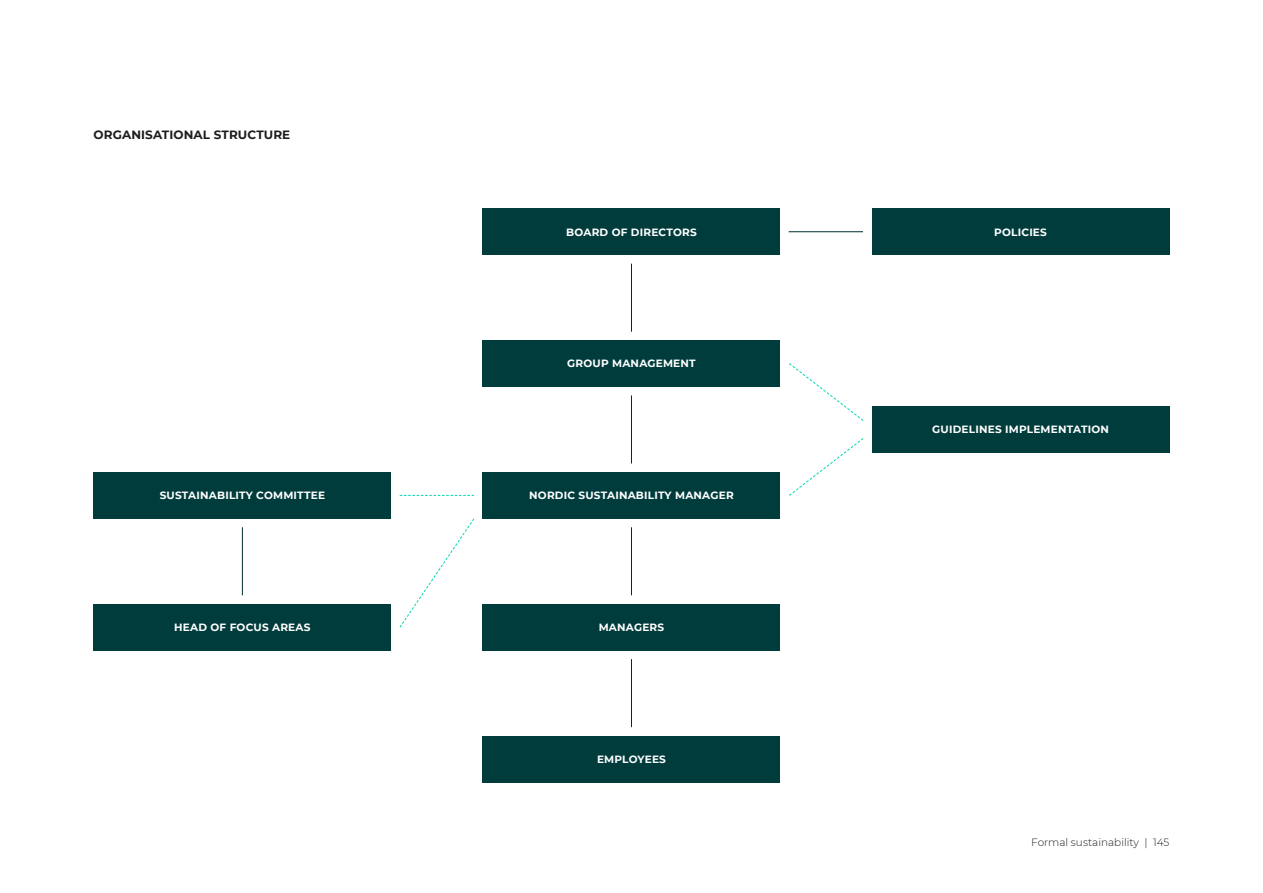
<style>
.page{position:relative;width:1263px;height:893px;background:#fff}
.page>*{position:absolute;margin:0;border:0;box-sizing:border-box;transform-origin:0 0}
.t1{font:700 12px "Montserrat";letter-spacing:.01em;color:#1d1d1b}
.t2{font:700 10.5px "Montserrat";letter-spacing:.02em;color:#fff}
.t3{font:300 10.5px "Montserrat";color:#1d1d1b}
</style>
<div class="page">
<div style="left:94px;top:472px;width:297px;height:47px;background:#003c3c"></div>
<div style="left:94px;top:604px;width:297px;height:47px;background:#003c3c"></div>
<div style="left:483px;top:208px;width:297px;height:47px;background:#003c3c"></div>
<div style="left:483px;top:340px;width:297px;height:47px;background:#003c3c"></div>
<div style="left:483px;top:472px;width:297px;height:47px;background:#003c3c"></div>
<div style="left:483px;top:604px;width:297px;height:47px;background:#003c3c"></div>
<div style="left:483px;top:736px;width:297px;height:46px;background:#003c3c"></div>
<div style="left:872px;top:208px;width:297px;height:47px;background:#003c3c"></div>
<div style="left:872px;top:406px;width:297px;height:47px;background:#003c3c"></div>
<hr style="left:789px;top:231px;width:74px;height:1px;background:#002d2d">
<svg style="left:400px;top:495px;width:74px;height:1px"></svg>
<hr style="left:631px;top:264px;width:1px;height:68px;background:#002d2d">
<hr style="left:631px;top:395px;width:1px;height:68px;background:#002d2d">
<hr style="left:631px;top:527px;width:1px;height:68px;background:#002d2d">
<hr style="left:242px;top:527px;width:1px;height:68px;background:#002d2d">
<hr style="left:631px;top:659px;width:1px;height:68px;background:#002d2d">
<svg style="left:789px;top:363px;width:75px;height:58px"></svg>
<svg style="left:789px;top:438px;width:75px;height:58px"></svg>
<svg style="left:399px;top:518px;width:76px;height:110px"></svg>
<p class="t1" style="left:94px;top:126px;width:198px">ORGANISATIONAL STRUCTURE</p>
<p class="t2" style="left:160px;top:488px;width:167px">SUSTAINABILITY COMMITTEE</p>
<p class="t2" style="left:174px;top:620px;width:138px">HEAD OF FOCUS AREAS</p>
<p class="t2" style="left:566px;top:224px;width:132px">BOARD OF DIRECTORS</p>
<p class="t2" style="left:567px;top:356px;width:130px">GROUP MANAGEMENT</p>
<p class="t2" style="left:529px;top:488px;width:206px">NORDIC SUSTAINABILITY MANAGER</p>
<p class="t2" style="left:599px;top:620px;width:67px">MANAGERS</p>
<p class="t2" style="left:597px;top:751px;width:70px">EMPLOYEES</p>
<p class="t2" style="left:994px;top:224px;width:54px">POLICIES</p>
<p class="t2" style="left:932px;top:422px;width:178px">GUIDELINES IMPLEMENTATION</p>
<p class="t3" style="left:1031px;top:835px;width:140px">Formal sustainability | 145</p>
</div>
